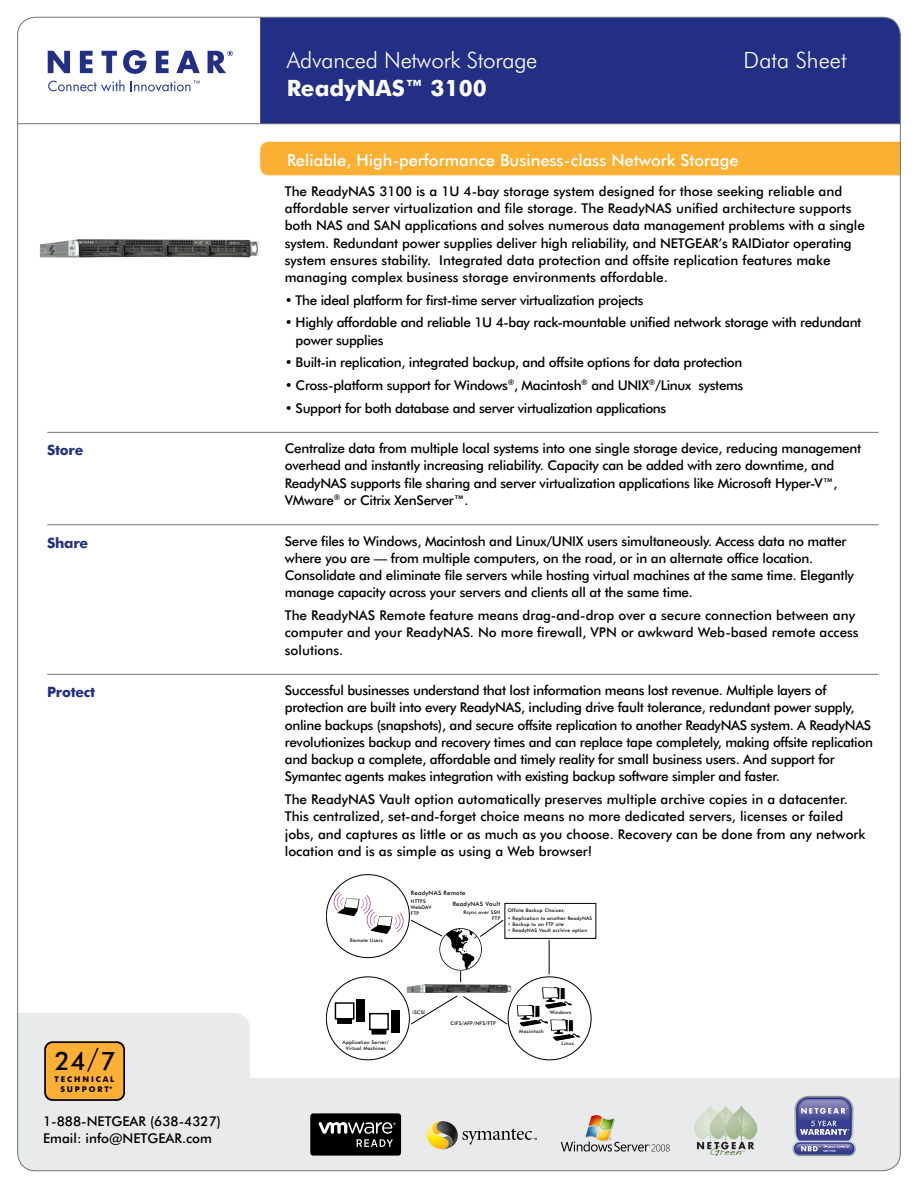
<style>
.page{position:relative;width:918px;height:1188px;background:#fff}
.page>*{position:absolute;margin:0;border:0;box-sizing:border-box;transform-origin:0 0}
.t1{font:500 25.35px "Futura BT";color:#000}
.t2{font:300 22.5px "Futura BT";letter-spacing:-.01em;color:#fff}
.t3{font:700 22.5px "Futura BT";color:#fff}
.t4{font:500 16.5px "Futura BT";color:#fff}
.t5{font:700 14.25px "Futura BT";letter-spacing:-.02em;color:#232f84}
.t6{font:500 13.5px/17.2px "Futura BT";letter-spacing:-.02em;color:#000}
.t7{font:500 13.5px/17.2px "Futura BT";color:#000}
.t8{font:700 7.95px/9.8px "Futura BT";letter-spacing:.235em;color:#000;text-align:center}
.t9{font:500 6px "Futura BT";letter-spacing:.04em;color:#000}
.t10{font:500 4.95px/6px "Futura BT";letter-spacing:.04em;color:#000}
.s1{font-weight:300;font-size:28.95px}
.s2{font-weight:500}
</style>
<div class="page">
<div style="left:260px;top:17px;width:640px;height:106px;background:#232f84"></div>
<svg style="left:48px;top:80px;width:77px;height:12px"></svg>
<svg style="left:131px;top:81px;width:69px;height:11px"></svg>
<svg style="left:48px;top:51px;width:22px;height:22px"></svg>
<svg style="left:80px;top:51px;width:13px;height:22px"></svg>
<svg style="left:102px;top:51px;width:15px;height:22px"></svg>
<svg style="left:123px;top:50px;width:24px;height:24px"></svg>
<svg style="left:156px;top:51px;width:13px;height:22px"></svg>
<svg style="left:176px;top:51px;width:24px;height:22px"></svg>
<svg style="left:208px;top:51px;width:25px;height:22px"></svg>
<div style="left:18px;top:1078px;width:883px;height:93px;background:#e9eaeb"></div>
<svg style="left:19px;top:1013px;width:231px;height:128px;background:#e6dccb"></svg>
<div style="left:260px;top:142px;width:639px;height:33px;background:#fbb034"></div>
<hr style="left:47px;top:432px;width:832px;height:1px;background:#6b747c">
<hr style="left:47px;top:524px;width:832px;height:1px;background:#6b747c">
<hr style="left:47px;top:674px;width:832px;height:1px;background:#6b747c">
<img style="left:40px;top:239px;width:220px;height:19px">
<div style="left:335px;top:1002px;width:19px;height:18px;background:#fff;border:1px solid #000"></div>
<div style="left:357px;top:1000px;width:8px;height:22px;background:#010101"></div>
<div style="left:337px;top:1019px;width:15px;height:5px;background:#000"></div>
<div style="left:369px;top:1013px;width:20px;height:17px;background:#fff;border:1px solid #000"></div>
<div style="left:391px;top:1011px;width:8px;height:22px;background:#010101"></div>
<div style="left:372px;top:1029px;width:14px;height:5px;background:#000"></div>
<div style="left:505px;top:903px;width:91px;height:36px;border:1px solid #000"></div>
<svg style="left:411px;top:920px;width:169px;height:141px"></svg>
<svg style="left:334px;top:892px;width:70px;height:42px"></svg>
<img style="left:407px;top:984px;width:105px;height:9px">
<svg style="left:427px;top:1121px;width:110px;height:28px;background:#c7c4b2"></svg>
<div style="left:310px;top:1113px;width:91px;height:43px;background:#000;border-radius:3px"></div>
<svg style="left:318px;top:1122px;width:78px;height:25px"></svg>
<svg style="left:561px;top:1115px;width:109px;height:37px;background:#d2d0c9"></svg>
<svg style="left:691px;top:1105px;width:69px;height:51px;background:#c8cfc2"></svg>
<svg style="left:792px;top:1096px;width:64px;height:60px;background:#787cae"></svg>
<hr style="left:18px;top:123px;width:882px;height:1px;background:#6b747c">
<h2 class="t2" style="left:287px;top:46px;width:252px">Advanced Network Storage</h2>
<h2 class="t2" style="left:744px;top:46px;width:104px">Data Sheet</h2>
<h2 class="t3" style="left:287px;top:74px;width:201px">ReadyNAS™ 3100</h2>
<p class="t4" style="left:287px;top:150px;width:453px">Reliable, High-performance Business-class Network Storage</p>
<p class="t7" style="left:285px;top:182px;width:582px">The ReadyNAS 3100 is a 1U 4-bay storage system designed for those seeking reliable and affordable server virtualization and file storage. The ReadyNAS unified architecture supports both NAS and SAN applications and solves numerous data management problems with a single system. Redundant power supplies deliver high reliability, and NETGEAR’s RAIDiator operating system ensures stability. Integrated data protection and offsite replication features make managing complex business storage environments affordable.</p>
<p class="t6" style="left:285px;top:291px;width:360px">• The ideal platform for first-time server virtualization projects</p>
<p class="t6" style="left:296px;top:314px;width:567px;text-indent:-11px">• Highly affordable and reliable 1U 4-bay rack-mountable unified network storage with redundant power supplies</p>
<p class="t6" style="left:285px;top:354px;width:459px">• Built-in replication, integrated backup, and offsite options for data protection</p>
<p class="t6" style="left:285px;top:376px;width:460px">• Cross-platform support for Windows<sup>®</sup>, Macintosh<sup>®</sup> and UNIX<sup>®</sup>/Linux systems</p>
<p class="t6" style="left:285px;top:399px;width:383px">• Support for both database and server virtualization applications</p>
<p class="t5" style="left:47px;top:442px;width:38px">Store</p>
<p class="t6" style="left:285px;top:440px;width:578px">Centralize data from multiple local systems into one single storage device, reducing management overhead and instantly increasing reliability. Capacity can be added with zero downtime, and ReadyNAS supports file sharing and server virtualization applications like Microsoft Hyper-V™, VMware<sup>®</sup> or Citrix XenServer™.</p>
<p class="t5" style="left:47px;top:534px;width:42px">Share</p>
<p class="t6" style="left:285px;top:532px;width:571px">Serve files to Windows, Macintosh and Linux/UNIX users simultaneously. Access data no matter where you are — from multiple computers, on the road, or in an alternate office location.<br>Consolidate and eliminate file servers while hosting virtual machines at the same time. Elegantly manage capacity across your servers and clients all at the same time.</p>
<p class="t7" style="left:285px;top:606px;width:575px">The ReadyNAS Remote feature means drag-and-drop over a secure connection between any computer and your ReadyNAS. No more firewall, VPN or awkward Web-based remote access solutions.</p>
<p class="t5" style="left:47px;top:684px;width:49px">Protect</p>
<p class="t6" style="left:285px;top:682px;width:590px">Successful businesses understand that lost information means lost revenue. Multiple layers of protection are built into every ReadyNAS, including drive fault tolerance, redundant power supply, online backups (snapshots), and secure offsite replication to another ReadyNAS system. A ReadyNAS revolutionizes backup and recovery times and can replace tape completely, making offsite replication and backup a complete, affordable and timely reality for small business users. And support for Symantec agents makes integration with existing backup software simpler and faster.</p>
<p class="t7" style="left:285px;top:791px;width:582px">The ReadyNAS Vault option automatically preserves multiple archive copies in a datacenter.<br>This centralized, set-and-forget choice means no more dedicated servers, licenses or failed jobs, and captures as little or as much as you choose. Recovery can be done from any network location and is as simple as using a Web browser!</p>
<h1 class="t1" style="left:55px;top:1045px;width:63px">24<span class="s1">/</span>7</h1>
<p class="t8" style="left:55px;top:1074px;width:61px">TECHNICAL<br>SUPPORT<span class="s2">*</span></p>
<p class="t7" style="left:43px;top:1112px;width:179px">1-888-NETGEAR (638-4327)<br>Email: info@NETGEAR.com</p>
<p class="t10" style="left:350px;top:938px;width:34px">Remote Users</p>
<p class="t9" style="left:411px;top:889px;width:56px">ReadyNAS Remote</p>
<p class="t10" style="left:411px;top:898px;width:22px">HTTPS<br>WebDAV<br>FTP</p>
<p class="t9" style="left:453px;top:900px;width:49px">ReadyNAS Vault</p>
<p class="t10" style="left:508px;top:908px;width:59px">Offsite Backup Choices:</p>
<p class="t10" style="left:508px;top:916px;width:86px">• Replication to another ReadyNAS</p>
<p class="t10" style="left:508px;top:922px;width:57px">• Backup to an FTP site</p>
<p class="t10" style="left:508px;top:928px;width:81px">• ReadyNAS Vault archive option</p>
<p class="t10" style="left:463px;top:909px;width:38px;text-align:right">Rsync over SSH<br>FTP</p>
<p class="t10" style="left:413px;top:1009px;width:14px">iSCSI</p>
<p class="t10" style="left:451px;top:1020px;width:47px">CIFS/AFP/NFS/FTP</p>
<p class="t10" style="left:550px;top:1009px;width:23px">Windows</p>
<p class="t10" style="left:519px;top:1028px;width:26px">Macintosh</p>
<p class="t10" style="left:343px;top:1039px;width:48px">Application Server/</p>
<p class="t10" style="left:562px;top:1040px;width:14px">Linux</p>
<p class="t10" style="left:346px;top:1045px;width:42px">Virtual Machines</p>
</div>
